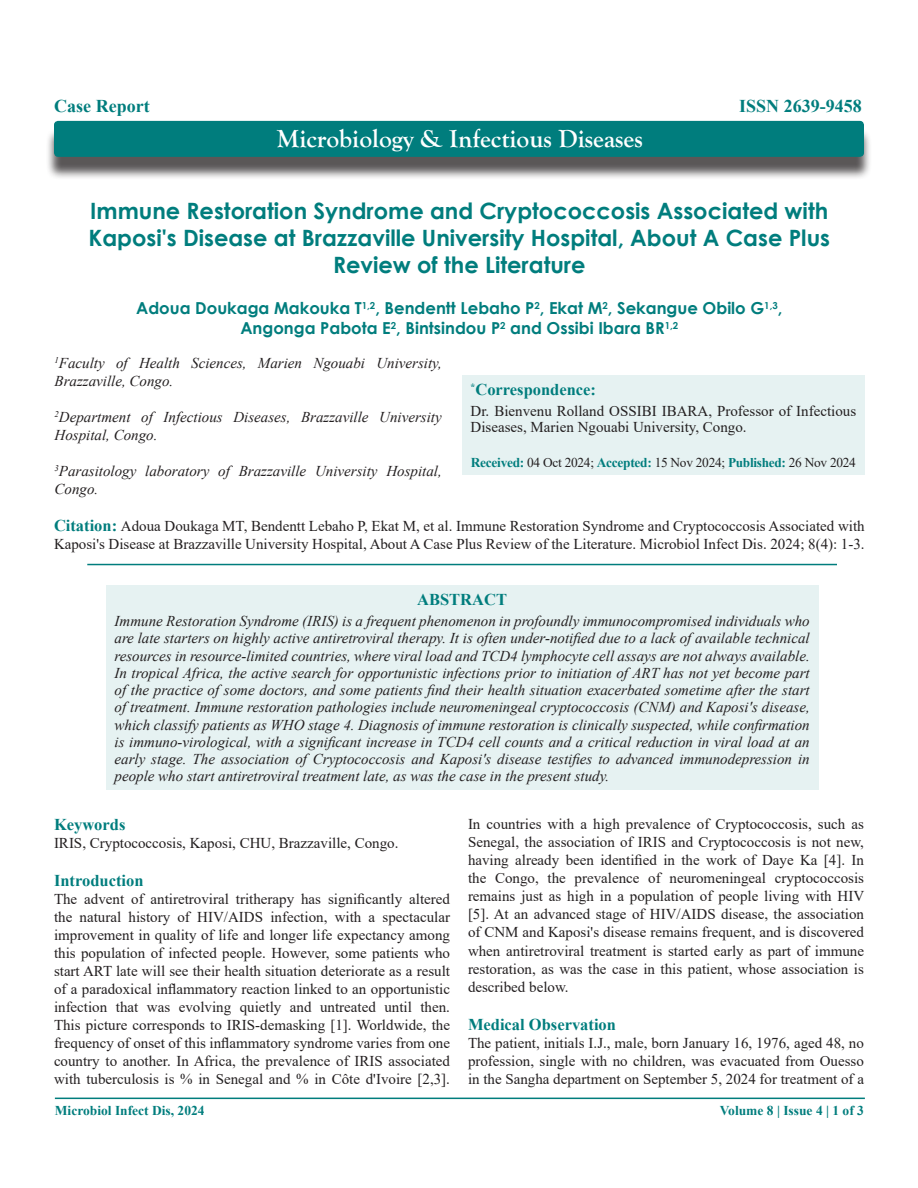
<style>
.page{position:relative;width:918px;height:1188px;background:#fff}
.page>*{position:absolute;margin:0;border:0;box-sizing:border-box;transform-origin:0 0}
.t1{font:700 25.5px "Goudy Old Style T";color:#fff}
.t2{font:700 22.5px/27px "Century Gothic";color:#007d7d;text-align:center}
.t3{font:700 18px "Times New Roman";color:#007d7d}
.t4{font:700 16.5px/19.8px "Century Gothic";color:#007d7d;text-align:center}
.t5{font:700 16.5px "Times New Roman";color:#007d7d}
.t6{font:15px/18px "Times New Roman";color:#231f20;text-align:justify}
.t7{font:italic 15px/17.2px "Times New Roman";color:#231f20}
.t8{font:13.5px "Times New Roman";letter-spacing:-.02em;color:#231f20}
.t9{font:700 13.5px "Times New Roman";color:#007d7d}
.s1{font-weight:700;font-size:16.5px;color:#007d7d}
.s2{font-weight:700;color:#007d7d}
.s3{font-weight:700;font-size:13.35px;color:#007d7d}
</style>
<div class="page">
<hr style="left:55px;top:1098px;width:810px;height:1px;background:#007d7d">
<hr style="left:87px;top:564px;width:750px;height:1px;background:#007d7d">
<div style="left:106px;top:585px;width:712px;height:205px;background:#e6f2f2"></div>
<div style="left:462px;top:375px;width:403px;height:100px;background:#e6f2f2"></div>
<div style="left:46px;top:128px;width:826px;height:52px;background:#231f20;opacity:.75"></div>
<div style="left:54px;top:121px;width:810px;height:36px;background:#007d7d;border-radius:4px"></div>
<p class="t3" style="left:54px;top:93px;width:97px">Case Report</p>
<p class="t1" style="left:277px;top:124px;width:367px">Microbiology &amp; Infectious Diseases</p>
<p class="t3" style="left:739px;top:93px;width:124px">ISSN 2639-9458</p>
<p class="t2" style="left:89px;top:197px;width:743px">Immune Restoration Syndrome and Cryptococcosis Associated with<br>Kaposi's Disease at Brazzaville University Hospital, About A Case Plus<br>Review of the Literature</p>
<p class="t4" style="left:136px;top:298px;width:648px">Adoua Doukaga Makouka T<sup>1,2</sup>, Bendentt Lebaho P<sup>2</sup>, Ekat M<sup>2</sup>, Sekangue Obilo G<sup>1,3</sup>,<br>Angonga Pabota E<sup>2</sup>, Bintsindou P<sup>2</sup> and Ossibi Ibara BR<sup>1,2</sup></p>
<p class="t7" style="left:55px;top:353px;width:389px;line-height:18px"><sup>1</sup>Faculty of Health Sciences, Marien Ngouabi University,<br>Brazzaville, Congo.</p>
<p class="t7" style="left:55px;top:407px;width:389px;line-height:18px"><sup>2</sup>Department of Infectious Diseases, Brazzaville University<br>Hospital, Congo.</p>
<p class="t7" style="left:55px;top:461px;width:389px;line-height:18px"><sup>3</sup>Parasitology laboratory of Brazzaville University Hospital,<br>Congo.</p>
<p class="t6" style="left:54px;top:516px;width:812px"><span class="s1">Citation:</span> Adoua Doukaga MT, Bendentt Lebaho P, Ekat M, et al. Immune Restoration Syndrome and Cryptococcosis Associated with<br>Kaposi's Disease at Brazzaville University Hospital, About A Case Plus Review of the Literature. Microbiol Infect Dis. 2024; 8(4): 1-3.</p>
<p class="t5" style="left:471px;top:378px;width:127px"><sup>*</sup>Correspondence:</p>
<p class="t6" style="left:471px;top:402px;width:387px;line-height:16.5px">Dr. Bienvenu Rolland OSSIBI IBARA, Professor of Infectious<br>Diseases, Marien Ngouabi University, Congo.</p>
<p class="t8" style="left:471px;top:453px;width:387px"><span class="s2">Received:</span> 04 Oct 2024; <span class="s2">Accepted:</span> 15 Nov 2024; <span class="s3">Published</span><span class="s2">:</span> 26 Nov 2024</p>
<p class="t5" style="left:417px;top:587px;width:91px">ABSTRACT</p>
<p class="t7" style="left:115px;top:612px;width:697px;text-align:justify">Immune Restoration Syndrome (IRIS) is a frequent phenomenon in profoundly immunocompromised individuals who are late starters on highly active antiretroviral therapy. It is often under-notified due to a lack of available technical resources in resource-limited countries, where viral load and TCD4 lymphocyte cell assays are not always available.<br>In tropical Africa, the active search for opportunistic infections prior to initiation of ART has not yet become part of the practice of some doctors, and some patients find their health situation exacerbated sometime after the start of treatment. Immune restoration pathologies include neuromeningeal cryptococcosis (CNM) and Kaposi's disease, which classify patients as WHO stage 4. Diagnosis of immune restoration is clinically suspected, while confirmation is immuno-virological, with a significant increase in TCD4 cell counts and a critical reduction in viral load at an early stage. The association of Cryptococcosis and Kaposi's disease testifies to advanced immunodepression in people who start antiretroviral treatment late, as was the case in the present study.</p>
<p class="t5" style="left:54px;top:812px;width:73px">Keywords</p>
<p class="t6" style="left:54px;top:833px;width:346px">IRIS, Cryptococcosis, Kaposi, CHU, Brazzaville, Congo.</p>
<p class="t5" style="left:54px;top:868px;width:91px">Introduction</p>
<p class="t6" style="left:54px;top:889px;width:398px">The advent of antiretroviral tritherapy has significantly altered the natural history of HIV/AIDS infection, with a spectacular improvement in quality of life and longer life expectancy among this population of infected people. However, some patients who start ART late will see their health situation deteriorate as a result of a paradoxical inflammatory reaction linked to an opportunistic infection that was evolving quietly and untreated until then.<br>This picture corresponds to IRIS-demasking [1]. Worldwide, the frequency of onset of this inflammatory syndrome varies from one country to another. In Africa, the prevalence of IRIS associated with tuberculosis is % in Senegal and % in Côte d'Ivoire [2,3].</p>
<p class="t6" style="left:468px;top:814px;width:398px">In countries with a high prevalence of Cryptococcosis, such as Senegal, the association of IRIS and Cryptococcosis is not new, having already been identified in the work of Daye Ka [4]. In the Congo, the prevalence of neuromeningeal cryptococcosis remains just as high in a population of people living with HIV [5]. At an advanced stage of HIV/AIDS disease, the association of CNM and Kaposi's disease remains frequent, and is discovered when antiretroviral treatment is started early as part of immune restoration, as was the case in this patient, whose association is described below.</p>
<p class="t5" style="left:468px;top:1012px;width:150px">Medical Observation</p>
<p class="t6" style="left:468px;top:1033px;width:398px">The patient, initials I.J., male, born January 16, 1976, aged 48, no profession, single with no children, was evacuated from Ouesso in the Sangha department on September 5, 2024 for treatment of a</p>
<p class="t9" style="left:55px;top:1101px;width:151px">Microbiol Infect Dis, 2024</p>
<p class="t9" style="left:720px;top:1101px;width:146px">Volume 8 | Issue 4 | 1 of 3</p>
</div>
